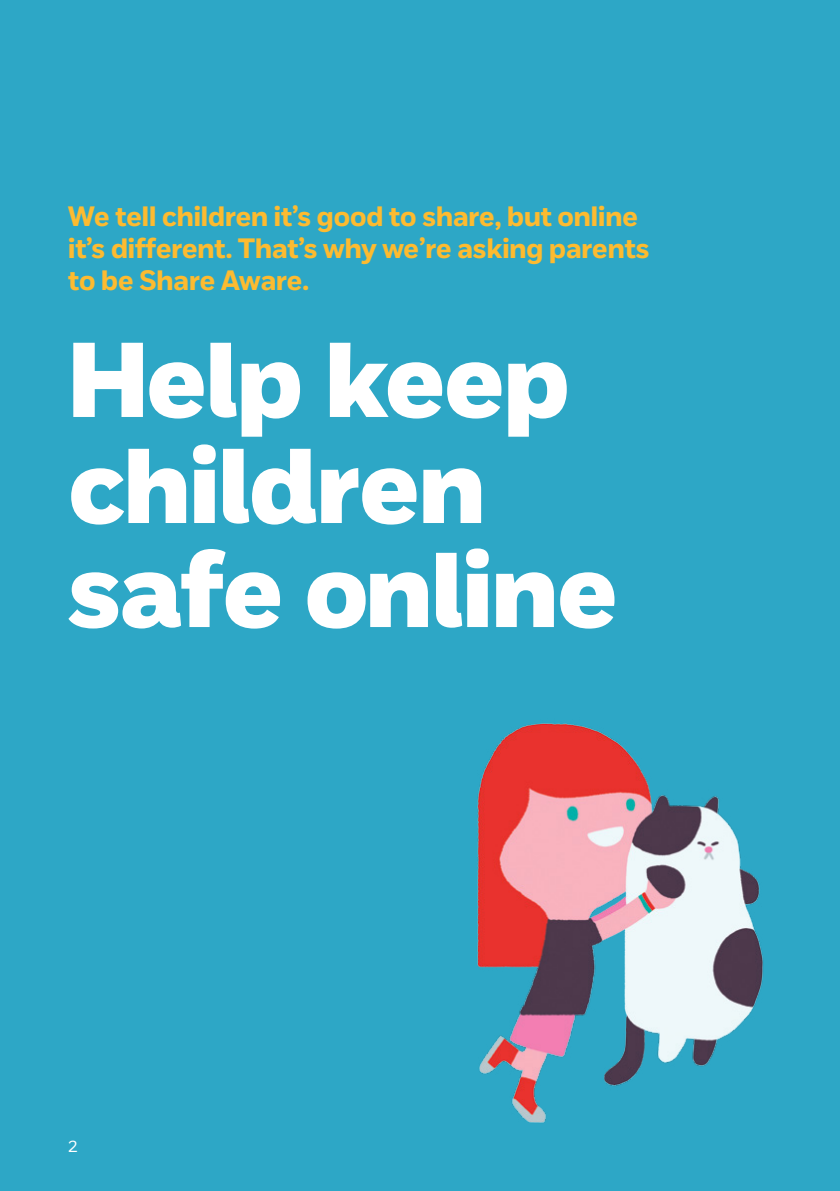
<style>
.page{position:relative;width:840px;height:1191px;background:#fff}
.page>*{position:absolute;margin:0;border:0;box-sizing:border-box;transform-origin:0 0}
.t1{font:106px/105px "NSPCC Headline";letter-spacing:-.005em;color:#fff}
.t2{font:700 28px/32px "NSPCC";color:#fdbb30}
.t3{font:16px "NSPCC";color:#fff}
</style>
<div class="page">
<div style="left:0;top:0;width:839px;height:1191px;background:#2da7c6"></div>
<img style="left:477px;top:723px;width:286px;height:400px">
<p class="t2" style="left:68px;top:200px;width:582px">We tell children it’s good to share, but online it’s different. That’s why we’re asking parents to be Share Aware.</p>
<h1 class="t1" style="left:68px;top:327px;width:550px">Help keep children safe online</h1>
<p class="t3" style="left:68px;top:1136px;width:11px">2</p>
</div>
